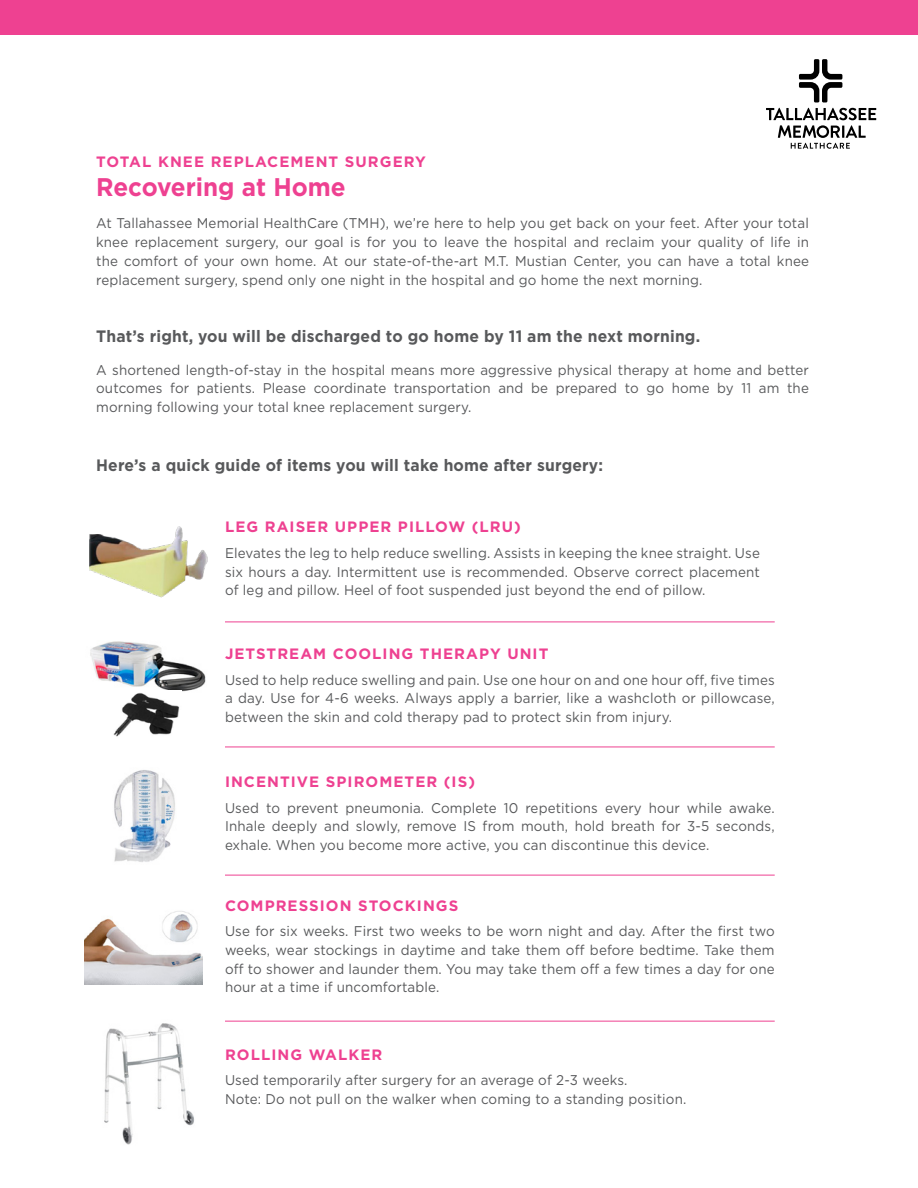
<style>
.page{position:relative;width:918px;height:1188px;background:#fff}
.page>*{position:absolute;margin:0;border:0;box-sizing:border-box;transform-origin:0 0}
.t1{font:700 25.5px "Gotham";color:#ee4191;scale:.95 1}
.t2{font:700 16.5px "Gotham";letter-spacing:.01em;color:#58595b;scale:.95 1}
.t3{font:700 15px "Gotham";letter-spacing:.07em;color:#ee4191}
.t4{font:14.1px/18.8px "Gotham";letter-spacing:.01em;color:#58595b;text-align:justify;scale:.95 1}
</style>
<div class="page">
<img style="left:104px;top:1023px;width:90px;height:122px">
<img style="left:114px;top:770px;width:61px;height:92px">
<div style="left:0;top:0;width:918px;height:35px;background:#ee4191"></div>
<svg style="left:799px;top:59px;width:43px;height:43px"></svg>
<svg style="left:766px;top:108px;width:110px;height:41px"></svg>
<hr style="left:225px;top:622px;width:550px;height:1px;background:#ee4191">
<hr style="left:225px;top:747px;width:550px;height:1px;background:#ee4191">
<hr style="left:225px;top:875px;width:550px;height:1px;background:#ee4191">
<hr style="left:225px;top:1021px;width:550px;height:1px;background:#ee4191">
<img style="left:90px;top:641px;width:116px;height:51px">
<img style="left:112px;top:691px;width:70px;height:46px">
<img style="left:84px;top:911px;width:119px;height:73px">
<img style="left:90px;top:526px;width:118px;height:72px">
<p class="t3" style="left:96px;top:152px;width:331px">TOTAL KNEE REPLACEMENT SURGERY</p>
<p class="t1" style="left:96px;top:170px;width:264px">Recovering at Home</p>
<p class="t4" style="left:96px;top:214px;width:752px">At Tallahassee Memorial HealthCare (TMH), we’re here to help you get back on your feet. After your total knee replacement surgery, our goal is for you to leave the hospital and reclaim your quality of life in the comfort of your own home. At our state-of-the-art M.T. Mustian Center, you can have a total knee replacement surgery, spend only one night in the hospital and go home the next morning.</p>
<p class="t2" style="left:96px;top:326px;width:637px">That’s right, you will be discharged to go home by 11 am the next morning.</p>
<p class="t4" style="left:96px;top:360px;width:752px">A shortened length-of-stay in the hospital means more aggressive physical therapy at home and better outcomes for patients. Please coordinate transportation and be prepared to go home by 11 am the morning following your total knee replacement surgery.</p>
<p class="t2" style="left:96px;top:454px;width:535px">Here’s a quick guide of items you will take home after surgery:</p>
<p class="t3" style="left:225px;top:517px;width:297px">LEG RAISER UPPER PILLOW (LRU)</p>
<p class="t4" style="left:225px;top:543px;width:565px">Elevates the leg to help reduce swelling. Assists in keeping the knee straight. Use six hours a day. Intermittent use is recommended. Observe correct placement of leg and pillow. Heel of foot suspended just beyond the end of pillow.</p>
<p class="t3" style="left:225px;top:644px;width:325px">JETSTREAM COOLING THERAPY UNIT</p>
<p class="t4" style="left:225px;top:670px;width:580px">Used to help reduce swelling and pain. Use one hour on and one hour off, five times a day. Use for 4-6 weeks. Always apply a barrier, like a washcloth or pillowcase, between the skin and cold therapy pad to protect skin from injury.</p>
<p class="t3" style="left:225px;top:772px;width:252px">INCENTIVE SPIROMETER (IS)</p>
<p class="t4" style="left:225px;top:798px;width:580px">Used to prevent pneumonia. Complete 10 repetitions every hour while awake.<br>Inhale deeply and slowly, remove IS from mouth, hold breath for 3-5 seconds, exhale. When you become more active, you can discontinue this device.</p>
<p class="t3" style="left:225px;top:895px;width:235px">COMPRESSION STOCKINGS</p>
<p class="t4" style="left:225px;top:921px;width:580px">Use for six weeks. First two weeks to be worn night and day. After the first two weeks, wear stockings in daytime and take them off before bedtime. Take them off to shower and launder them. You may take them off a few times a day for one hour at a time if uncomfortable.</p>
<p class="t3" style="left:225px;top:1044px;width:159px">ROLLING WALKER</p>
<p class="t4" style="left:225px;top:1070px;width:487px">Used temporarily after surgery for an average of 2-3 weeks.<br>Note: Do not pull on the walker when coming to a standing position.</p>
</div>
